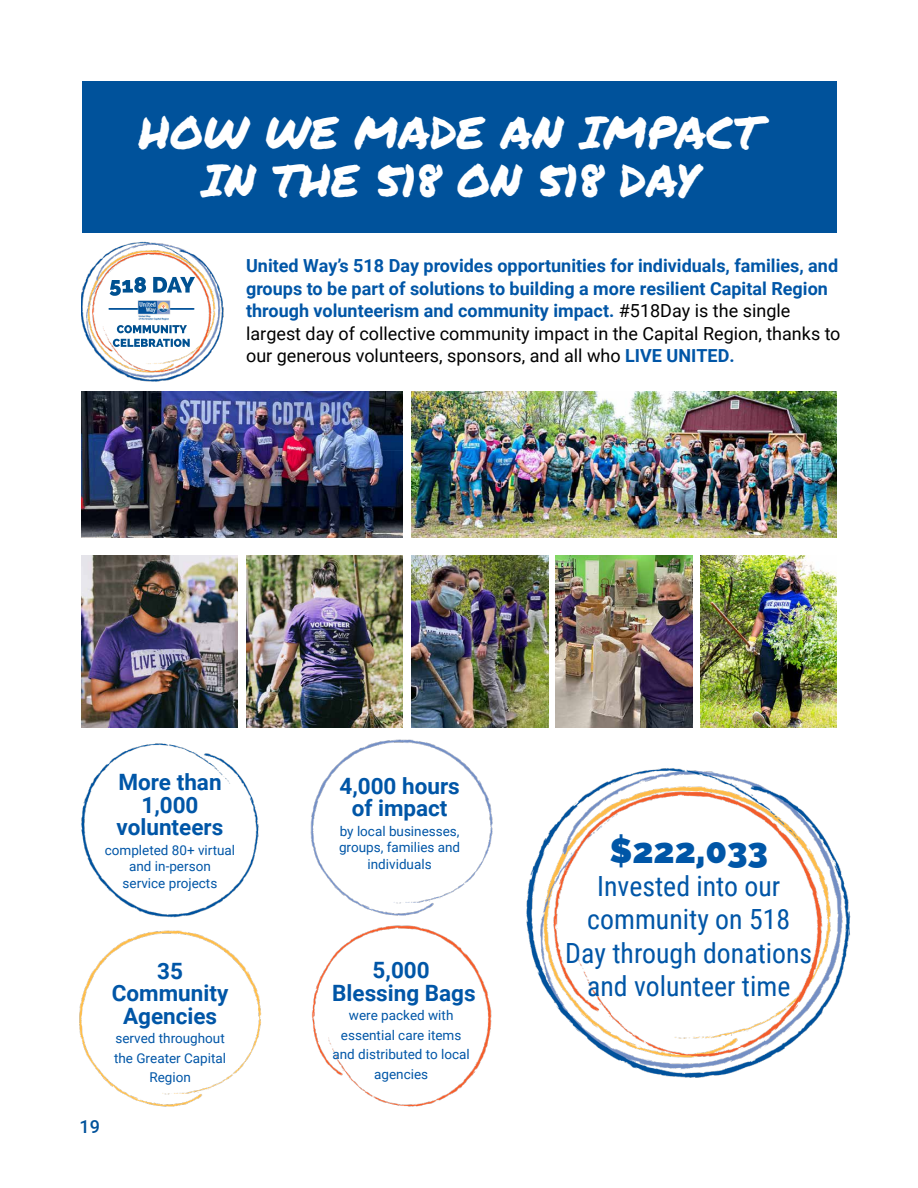
<style>
.page{position:relative;width:918px;height:1188px;background:#fff}
.page>*{position:absolute;margin:0;border:0;box-sizing:border-box;transform-origin:0 0}
.t1{font:45px/48px "Permanent Marker";color:#fff;text-align:center}
.t2{font:800 35.4px "Raleway";color:#0056a7}
.t3{font:27.75px/33.3px "Roboto Condensed";color:#0056a7;text-align:center}
.t4{font:700 22.5px/22.5px "Roboto";color:#0056a7;text-align:center}
.t5{font:700 18px/22.5px "Roboto";color:#0056a7}
.t6{font:500 18px "Roboto";color:#00529b}
.t7{font:13.5px/19.5px "Roboto";color:#0056a7;text-align:center}
.s1{font-weight:400;color:#000}
</style>
<div class="page">
<img style="left:81px;top:743px;width:178px;height:175px">
<img style="left:310px;top:739px;width:183px;height:368px">
<img style="left:79px;top:930px;width:183px;height:177px">
<div style="left:82px;top:81px;width:755px;height:151px;background:#00529b"></div>
<img style="left:81px;top:392px;width:322px;height:146px">
<img style="left:411px;top:392px;width:426px;height:146px">
<img style="left:700px;top:555px;width:137px;height:172px">
<img style="left:246px;top:555px;width:157px;height:172px">
<img style="left:556px;top:555px;width:137px;height:172px">
<img style="left:81px;top:555px;width:157px;height:172px">
<img style="left:411px;top:555px;width:137px;height:172px">
<img style="left:527px;top:768px;width:324px;height:310px">
<img style="left:81px;top:241px;width:142px;height:141px">
<img style="left:108px;top:308px;width:86px;height:2px">
<h1 class="t1" style="left:139px;top:107px;width:624px">HOW WE MADE AN IMPACT<br>IN THE 518 ON 518 DAY</h1>
<p class="t5" style="left:246px;top:254px;width:596px">United Way’s 518 Day provides opportunities for individuals, families, and groups to be part of solutions to building a more resilient Capital Region through volunteerism and community impact. <span class="s1">#518Day is the single largest day of collective community impact in the Capital Region, thanks to our generous volunteers, sponsors, and all who</span> LIVE UNITED.</p>
<p class="t4" style="left:117px;top:770px;width:108px">More than<br>1,000 volunteers</p>
<p class="t7" style="left:105px;top:841px;width:132px;line-height:16.5px">completed 80+ virtual and in-person<br>service projects</p>
<p class="t4" style="left:112px;top:958px;width:118px">35<br>Community<br>Agencies</p>
<p class="t7" style="left:114px;top:1028px;width:114px">served throughout the Greater Capital<br>Region</p>
<p class="t6" style="left:80px;top:1114px;width:22px">19</p>
<p class="t4" style="left:339px;top:774px;width:122px">4,000 hours of impact</p>
<p class="t7" style="left:339px;top:822px;width:123px;line-height:16.5px">by local businesses, groups, families and individuals</p>
<p class="t4" style="left:332px;top:958px;width:145px">5,000<br>Blessing Bags</p>
<p class="t7" style="left:332px;top:1005px;width:139px">were packed with essential care items and distributed to local agencies</p>
<h2 class="t2" style="left:609px;top:830px;width:160px">$222,033</h2>
<h3 class="t3" style="left:565px;top:868px;width:249px">Invested into our community on 518<br>Day through donations and volunteer time</h3>
</div>
